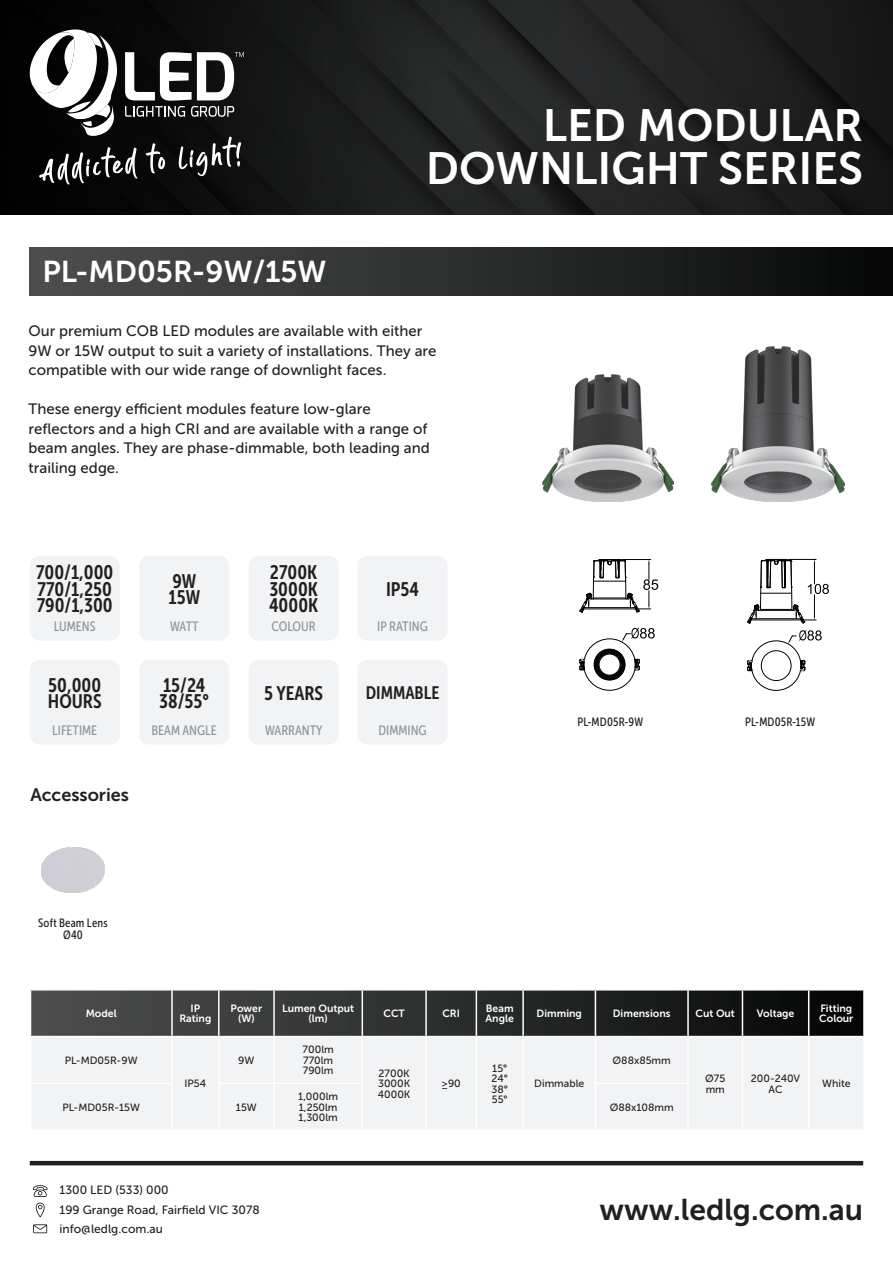
<style>
.page{position:relative;width:893px;height:1263px;background:#fff}
.page>*{position:absolute;margin:0;border:0;box-sizing:border-box;transform-origin:0 0}
.t1{font:45px "Museo Sans 700";color:#fff}
.t2{font:30px "Museo Sans 700";color:#231f20}
.t3{font:30px "Museo Sans 700";color:#fff}
.t4{font:19.5px "Museo Sans Condensed 700";color:#231f20}
.Light_Heading{font:18px "Museo Sans 700";color:#231f20}
.t5{font:18px "Museo Sans Condensed 700";color:#231f20}
.t6{font:15px/19.5px "Museo Sans 500";color:#231f20}
.t7{font:13.5px "Museo Sans Condensed 500";color:#939598}
.t8{font:12px/19.5px "Museo Sans 500";color:#231f20}
.Body{font:12px/12px "Museo Sans Condensed 500";letter-spacing:.015em;color:#231f20;text-align:center}
.t9{font:10.5px/10.5px "Museo Sans 500";color:#231f20}
.t10{font:10.5px/10.5px "Museo Sans 700";color:#fff;text-align:center}
</style>
<div class="page">
<svg style="left:0;top:0;width:893px;height:215px;background:#212223"></svg>
<hr style="left:30px;top:1161px;width:833px;height:4px;background:#231f20">
<svg style="left:33px;top:1185px;width:15px;height:32px"></svg>
<svg style="left:33px;top:1224px;width:14px;height:9px"></svg>
<div style="left:357px;top:660px;width:90px;height:84px;background:#f2f3f4;border-radius:10px"></div>
<div style="left:249px;top:660px;width:90px;height:84px;background:#f2f3f4;border-radius:10px"></div>
<div style="left:139px;top:660px;width:90px;height:84px;background:#f2f3f4;border-radius:10px"></div>
<div style="left:30px;top:660px;width:90px;height:84px;background:#f2f3f4;border-radius:10px"></div>
<div style="left:357px;top:556px;width:90px;height:85px;background:#f2f3f4;border-radius:10px"></div>
<div style="left:249px;top:556px;width:90px;height:85px;background:#f2f3f4;border-radius:10px"></div>
<div style="left:139px;top:556px;width:90px;height:85px;background:#f2f3f4;border-radius:10px"></div>
<div style="left:30px;top:556px;width:90px;height:85px;background:#f2f3f4;border-radius:10px"></div>
<div style="left:30px;top:247px;width:863px;height:48px;background:linear-gradient(to right,#4f5051,#070a09)"></div>
<svg style="left:31px;top:990px;width:832px;height:46px;background:#2e2f2f"></svg>
<div style="left:32px;top:1038px;width:831px;height:91px;background:#f2f3f4"></div>
<hr style="left:171px;top:990px;width:2px;height:46px;background:#fff">
<hr style="left:218px;top:990px;width:2px;height:46px;background:#fff">
<hr style="left:273px;top:990px;width:2px;height:46px;background:#fff">
<hr style="left:362px;top:990px;width:1px;height:46px;background:#fff">
<hr style="left:425px;top:990px;width:2px;height:46px;background:#fff">
<hr style="left:476px;top:990px;width:1px;height:46px;background:#fff">
<hr style="left:522px;top:990px;width:2px;height:46px;background:#fff">
<hr style="left:595px;top:990px;width:1px;height:46px;background:#fff">
<hr style="left:687px;top:990px;width:2px;height:46px;background:#fff">
<hr style="left:742px;top:990px;width:1px;height:46px;background:#fff">
<hr style="left:808px;top:990px;width:1px;height:46px;background:#fff">
<hr style="left:171px;top:1037px;width:2px;height:45px;background:#fff">
<hr style="left:218px;top:1037px;width:2px;height:45px;background:#fff">
<hr style="left:273px;top:1037px;width:2px;height:45px;background:#fff">
<hr style="left:362px;top:1037px;width:1px;height:45px;background:#fff">
<hr style="left:425px;top:1037px;width:2px;height:46px;background:#fff">
<hr style="left:476px;top:1037px;width:1px;height:46px;background:#fff">
<hr style="left:522px;top:1037px;width:2px;height:46px;background:#fff">
<hr style="left:595px;top:1037px;width:1px;height:45px;background:#fff">
<hr style="left:687px;top:1037px;width:2px;height:45px;background:#fff">
<hr style="left:742px;top:1037px;width:1px;height:46px;background:#fff">
<hr style="left:808px;top:1037px;width:1px;height:46px;background:#fff">
<hr style="left:30px;top:1082px;width:143px;height:2px;background:#fff">
<hr style="left:171px;top:1084px;width:2px;height:45px;background:#fff">
<hr style="left:218px;top:1082px;width:56px;height:2px;background:#fff">
<hr style="left:218px;top:1084px;width:2px;height:45px;background:#fff">
<hr style="left:274px;top:1082px;width:89px;height:2px;background:#fff">
<hr style="left:273px;top:1084px;width:2px;height:45px;background:#fff">
<hr style="left:362px;top:1084px;width:1px;height:45px;background:#fff">
<hr style="left:425px;top:1083px;width:2px;height:46px;background:#fff">
<hr style="left:476px;top:1083px;width:1px;height:46px;background:#fff">
<hr style="left:522px;top:1083px;width:2px;height:46px;background:#fff">
<hr style="left:595px;top:1082px;width:94px;height:2px;background:#fff">
<hr style="left:595px;top:1084px;width:1px;height:45px;background:#fff">
<hr style="left:687px;top:1084px;width:2px;height:45px;background:#fff">
<hr style="left:742px;top:1083px;width:1px;height:46px;background:#fff">
<hr style="left:808px;top:1083px;width:1px;height:46px;background:#fff">
<img style="left:41px;top:847px;width:64px;height:45px">
<img style="left:711px;top:346px;width:133px;height:156px">
<img style="left:542px;top:374px;width:131px;height:128px">
<div style="left:583px;top:638px;width:53px;height:53px;border:1px solid #030303;border-radius:50%"></div>
<svg style="left:622px;top:628px;width:33px;height:14px"></svg>
<div style="left:599px;top:654px;width:21px;height:21px;border:1px solid #030303;border-radius:50%"></div>
<div style="left:598px;top:653px;width:23px;height:23px;border:1px solid #030303;border-radius:50%"></div>
<div style="left:597px;top:652px;width:25px;height:25px;border:1px solid #030303;border-radius:50%"></div>
<div style="left:596px;top:651px;width:27px;height:27px;border:1px solid #030303;border-radius:50%"></div>
<div style="left:595px;top:650px;width:29px;height:29px;border:1px solid #030303;border-radius:50%"></div>
<div style="left:594px;top:649px;width:31px;height:31px;border:1px solid #030303;border-radius:50%"></div>
<svg style="left:634px;top:658px;width:6px;height:13px"></svg>
<svg style="left:579px;top:658px;width:6px;height:13px"></svg>
<svg style="left:579px;top:559px;width:79px;height:54px"></svg>
<div style="left:761px;top:650px;width:30px;height:31px;border:1px solid #030303;border-radius:50%"></div>
<svg style="left:800px;top:659px;width:6px;height:13px"></svg>
<svg style="left:747px;top:659px;width:6px;height:13px"></svg>
<svg style="left:747px;top:558px;width:82px;height:91px"></svg>
<p class="t3" style="left:43px;top:255px;width:285px">PL-MD05R-9W/15W</p>
<p class="t1" style="left:543px;top:100px;width:322px">LED MODULAR</p>
<p class="t1" style="left:426px;top:144px;width:439px">DOWNLIGHT SERIES</p>
<p class="t6" style="left:29px;top:321px;width:409px">Our premium COB LED modules are available with either<br>9W or 15W output to suit a variety of installations. They are compatible with our wide range of downlight faces.</p>
<p class="t6" style="left:29px;top:399px;width:344px">These energy efficient modules feature low-glare</p>
<p class="t6" style="left:29px;top:419px;width:403px">reflectors and a high CRI and are available with a range of beam angles. They are phase-dimmable, both leading and</p>
<p class="t6" style="left:29px;top:458px;width:92px">trailing edge.</p>
<p class="t4" style="left:36px;top:562px;width:79px">700/1,000</p>
<p class="t4" style="left:38px;top:578px;width:76px">770/1,250</p>
<p class="t4" style="left:37px;top:595px;width:78px">790/1,300</p>
<p class="t7" style="left:54px;top:619px;width:43px">LUMENS</p>
<p class="t4" style="left:48px;top:674px;width:54px">50,000</p>
<p class="t4" style="left:48px;top:690px;width:55px">HOURS</p>
<p class="t7" style="left:52px;top:723px;width:46px">LIFETIME</p>
<p class="Light_Heading" style="left:30px;top:785px;width:100px">Accessories</p>
<p class="t4" style="left:172px;top:570px;width:26px">9W</p>
<p class="t4" style="left:169px;top:586px;width:33px">15W</p>
<p class="t7" style="left:170px;top:619px;width:30px">WATT</p>
<p class="t4" style="left:163px;top:674px;width:44px">15/24</p>
<p class="t4" style="left:159px;top:690px;width:51px">38/55°</p>
<p class="t7" style="left:152px;top:723px;width:67px">BEAM ANGLE</p>
<p class="Body" style="left:38px;top:916px;width:71px">Soft Beam Lens<br>Ø40</p>
<p class="t4" style="left:270px;top:562px;width:49px">2700K</p>
<p class="t4" style="left:269px;top:578px;width:50px">3000K</p>
<p class="t4" style="left:269px;top:595px;width:51px">4000K</p>
<p class="t7" style="left:272px;top:619px;width:46px">COLOUR</p>
<p class="t4" style="left:264px;top:682px;width:60px">5 YEARS</p>
<p class="t7" style="left:265px;top:723px;width:59px">WARRANTY</p>
<p class="t4" style="left:386px;top:578px;width:34px">IP54</p>
<p class="t7" style="left:377px;top:619px;width:52px">IP RATING</p>
<p class="t5" style="left:366px;top:683px;width:75px">DIMMABLE</p>
<p class="t7" style="left:378px;top:723px;width:50px">DIMMING</p>
<p class="Body" style="left:577px;top:716px;width:67px">PL-MD05R-9W</p>
<p class="Body" style="left:745px;top:716px;width:71px">PL-MD05R-15W</p>
<p class="t10" style="left:86px;top:1008px;width:32px">Model</p>
<p class="t10" style="left:179px;top:1003px;width:34px">IP<br>Rating</p>
<p class="t10" style="left:231px;top:1003px;width:33px">Power (W)</p>
<p class="t10" style="left:282px;top:1003px;width:74px">Lumen Output (lm)</p>
<p class="t10" style="left:384px;top:1008px;width:23px">CCT</p>
<p class="t10" style="left:442px;top:1008px;width:19px">CRI</p>
<p class="t10" style="left:486px;top:1003px;width:30px;text-align:left">Beam<br>Angle</p>
<p class="t10" style="left:537px;top:1008px;width:47px">Dimming</p>
<p class="t10" style="left:613px;top:1008px;width:59px">Dimensions</p>
<p class="t10" style="left:696px;top:1008px;width:41px">Cut Out</p>
<p class="t10" style="left:757px;top:1008px;width:39px">Voltage</p>
<p class="t9" style="left:65px;top:1055px;width:74px">PL-MD05R-9W</p>
<p class="t9" style="left:185px;top:1078px;width:23px">IP54</p>
<p class="t9" style="left:238px;top:1055px;width:18px">9W</p>
<p class="t9" style="left:62px;top:1102px;width:79px">PL-MD05R-15W</p>
<p class="t9" style="left:236px;top:1102px;width:22px">15W</p>
<p class="t9" style="left:303px;top:1044px;width:33px">700lm</p>
<p class="t9" style="left:303px;top:1055px;width:32px">770lm</p>
<p class="t9" style="left:303px;top:1065px;width:32px">790lm</p>
<p class="t9" style="left:378px;top:1068px;width:34px">2700K<br>3000K</p>
<p class="t9" style="left:378px;top:1089px;width:34px">4000K</p>
<p class="t9" style="left:298px;top:1091px;width:41px">1,000lm</p>
<p class="t9" style="left:299px;top:1102px;width:40px">1,250lm</p>
<p class="t9" style="left:299px;top:1112px;width:41px">1,300lm</p>
<p class="t9" style="left:442px;top:1078px;width:21px">≥90</p>
<p class="t9" style="left:492px;top:1063px;width:17px">15°</p>
<p class="t9" style="left:492px;top:1073px;width:18px">24°</p>
<p class="t9" style="left:492px;top:1084px;width:18px">38°</p>
<p class="t9" style="left:492px;top:1094px;width:17px">55°</p>
<p class="t9" style="left:534px;top:1078px;width:52px">Dimmable</p>
<p class="t9" style="left:613px;top:1055px;width:60px">Ø88x85mm</p>
<p class="t9" style="left:610px;top:1102px;width:65px">Ø88x108mm</p>
<p class="t9" style="left:705px;top:1073px;width:22px">Ø75</p>
<p class="t9" style="left:706px;top:1084px;width:21px">mm</p>
<p class="t9" style="left:751px;top:1073px;width:51px">200-240V</p>
<p class="t9" style="left:768px;top:1084px;width:16px">AC</p>
<p class="t10" style="left:820px;top:1003px;width:33px">Fitting</p>
<p class="t10" style="left:819px;top:1013px;width:36px">Colour</p>
<p class="t9" style="left:822px;top:1078px;width:30px">White</p>
<p class="t8" style="left:60px;top:1180px;width:202px">1300 LED (533) 000<br>199 Grange Road, Fairfield VIC 3078 info@ledlg.com.au</p>
<h2 class="t2" style="left:600px;top:1193px;width:265px">www.ledlg.com.au</h2>
</div>
